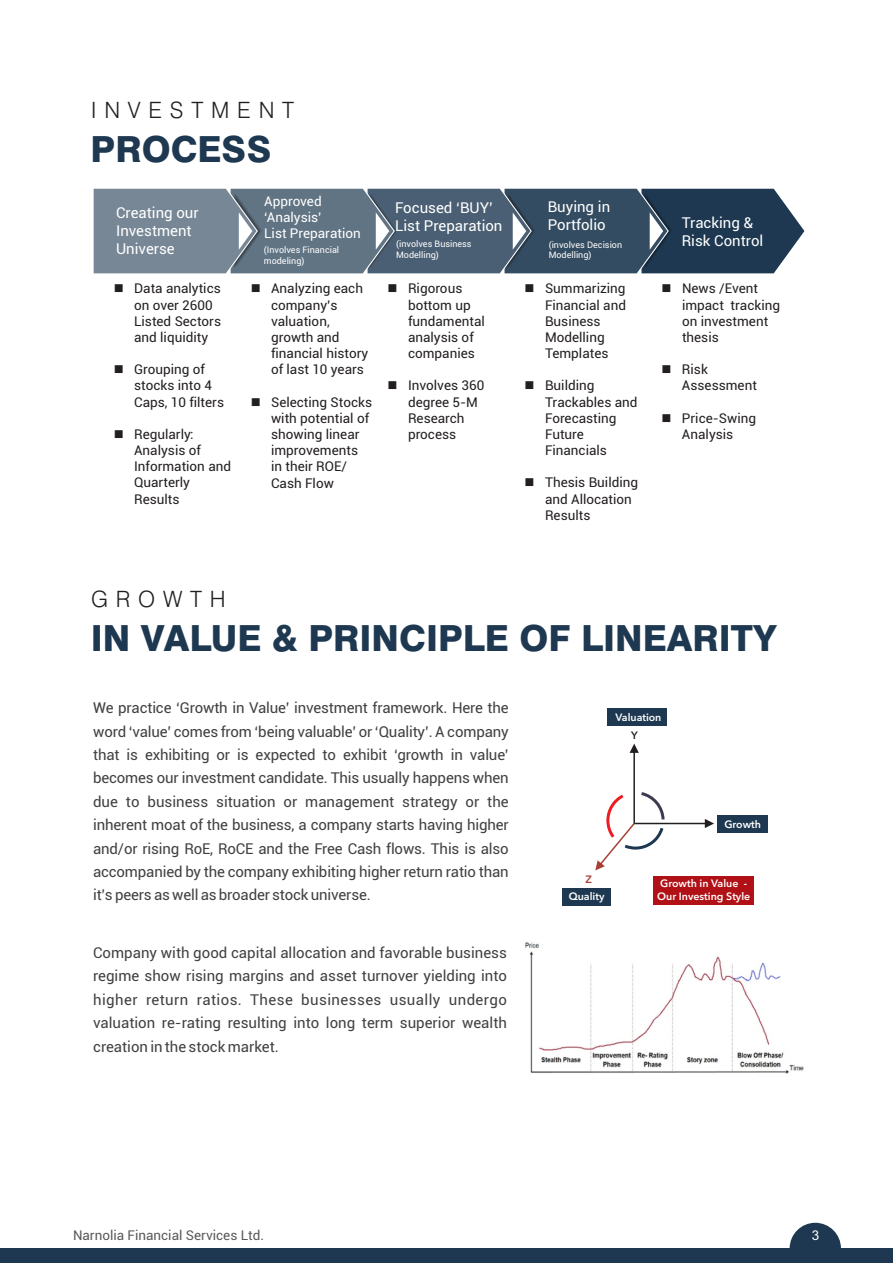
<style>
.page{position:relative;width:893px;height:1263px;background:#fff}
.page>*{position:absolute;margin:0;border:0;box-sizing:border-box;transform-origin:0 0}
.t1{font:800 36px "Swiss 721 BT";color:#1d3850}
.t2{font:300 22.5px "Swiss 721 BT";letter-spacing:.345em;color:#231f20}
.t3{font:15px/23.4px "Roboto";letter-spacing:-.01em;color:#414142;text-align:justify}
.t4{font:15px/18px "Roboto";color:#fff}
.t5{font:13.5px/16.2px "Roboto";color:#231f20}
.t6{font:13.5px/16.2px "Roboto";color:#fff}
.t7{font:13.5px "Roboto";color:#58595b}
.t8{font:13.5px "Arial";color:#fff}
.t9{font:600 10.65px "Avenir Next LT Pro";color:#fff}
.t10{font:600 10.65px "Avenir Next LT Pro";color:#231f20}
.t11{font:600 10.65px "Avenir Next LT Pro";color:#a83f36}
.t12{font:9px/10.8px "Roboto";color:#fff}
</style>
<div class="page">
<div style="left:0;top:1248px;width:893px;height:15px;background:#1d3850"></div>
<svg style="left:790px;top:1223px;width:51px;height:25px"></svg>
<div style="left:608px;top:708px;width:59px;height:18px;background:#1d3850"></div>
<div style="left:717px;top:815px;width:50px;height:17px;background:#1d3850"></div>
<div style="left:563px;top:889px;width:48px;height:17px;background:#1d3850"></div>
<div style="left:654px;top:876px;width:100px;height:29px;background:#b01016"></div>
<svg style="left:595px;top:744px;width:119px;height:126px"></svg>
<img style="left:525px;top:942px;width:279px;height:132px">
<svg style="left:93px;top:188px;width:711px;height:86px;background:#55697b"></svg>
<h2 class="t2" style="left:91px;top:101px;width:205px">INVESTMENT</h2>
<h1 class="t1" style="left:91px;top:134px;width:182px">PROCESS</h1>
<p class="t4" style="left:116px;top:206px;width:84px">Creating our<br>Investment<br>Universe</p>
<p class="t5" style="left:134px;top:282px;width:88px;text-indent:-20px">■ Data analytics on over 2600<br>Listed Sectors and liquidity</p>
<p class="t5" style="left:134px;top:363px;width:91px;text-indent:-20px">■ Grouping of stocks into 4<br>Caps, 10 filters</p>
<p class="t5" style="left:134px;top:427px;width:98px;text-indent:-20px">■ Regularly:<br>Analysis of<br>Information and<br>Quarterly<br>Results</p>
<p class="t6" style="left:264px;top:194px;width:98px">Approved ‘Analysis’<br>List Preparation</p>
<p class="t12" style="left:264px;top:245px;width:77px">(Involves Financial modeling)</p>
<p class="t5" style="left:271px;top:282px;width:99px;text-indent:-20px">■ Analyzing each company’s valuation, growth and financial history of last 10 years</p>
<p class="t5" style="left:271px;top:395px;width:103px;text-indent:-20px">■ Selecting Stocks with potential of showing linear improvements in their ROE/<br>Cash Flow</p>
<p class="t4" style="left:395px;top:200px;width:109px">Focused ‘BUY’<br>List Preparation</p>
<p class="t12" style="left:396px;top:240px;width:77px">(involves Business<br>Modelling)</p>
<p class="t5" style="left:408px;top:282px;width:78px;text-indent:-20px">■ Rigorous bottom up fundamental analysis of companies</p>
<p class="t5" style="left:408px;top:379px;width:78px;text-indent:-20px">■ Involves 360 degree 5-M<br>Research process</p>
<p class="t4" style="left:548px;top:200px;width:64px">Buying in<br>Portfolio</p>
<p class="t12" style="left:549px;top:240px;width:75px">(involves Decision<br>Modelling)</p>
<p class="t5" style="left:545px;top:282px;width:83px;text-indent:-20px">■ Summarizing<br>Financial and<br>Business<br>Modelling<br>Templates</p>
<p class="t5" style="left:545px;top:379px;width:94px;text-indent:-20px">■ Building<br>Trackables and<br>Forecasting<br>Future<br>Financials</p>
<p class="t5" style="left:545px;top:476px;width:95px;text-indent:-20px">■ Thesis Building and Allocation<br>Results</p>
<p class="t4" style="left:682px;top:215px;width:83px">Tracking &amp;<br>Risk Control</p>
<p class="t5" style="left:682px;top:282px;width:100px;text-indent:-20px">■ News /Event impact tracking on investment thesis</p>
<p class="t5" style="left:682px;top:363px;width:76px;text-indent:-20px">■ Risk<br>Assessment</p>
<p class="t5" style="left:662px;top:411px;width:96px;text-align:center">■ Price-Swing<br>Analysis</p>
<h2 class="t2" style="left:91px;top:590px;width:136px">GROWTH</h2>
<h1 class="t1" style="left:91px;top:623px;width:687px">IN VALUE &amp; PRINCIPLE OF LINEARITY</h1>
<p class="t3" style="left:93px;top:698px;width:417px">We practice ‘Growth in Value’ investment framework. Here the word ‘value’ comes from ‘being valuable’ or ‘Quality’. A company that is exhibiting or is expected to exhibit ‘growth in value’ becomes our investment candidate. This usually happens when due to business situation or management strategy or the inherent moat of the business, a company starts having higher and/or rising RoE, RoCE and the Free Cash flows. This is also accompanied by the company exhibiting higher return ratio than it’s peers as well as broader stock universe.</p>
<p class="t9" style="left:615px;top:713px;width:48px">Valuation</p>
<p class="t10" style="left:631px;top:730px;width:8px">Y</p>
<p class="t9" style="left:724px;top:820px;width:38px">Growth</p>
<p class="t11" style="left:585px;top:875px;width:8px">Z</p>
<p class="t9" style="left:660px;top:879px;width:88px">Growth in Value -</p>
<p class="t9" style="left:569px;top:892px;width:37px">Quality</p>
<p class="t9" style="left:657px;top:891px;width:95px">Our Investing Style</p>
<p class="t3" style="left:93px;top:942px;width:415px">Company with good capital allocation and favorable business regime show rising margins and asset turnover yielding into higher return ratios. These businesses usually undergo valuation re-rating resulting into long term superior wealth creation in the stock market.</p>
<p class="t7" style="left:73px;top:1230px;width:193px">Narnolia Financial Services Ltd.</p>
<p class="t8" style="left:812px;top:1230px;width:9px">3</p>
</div>
